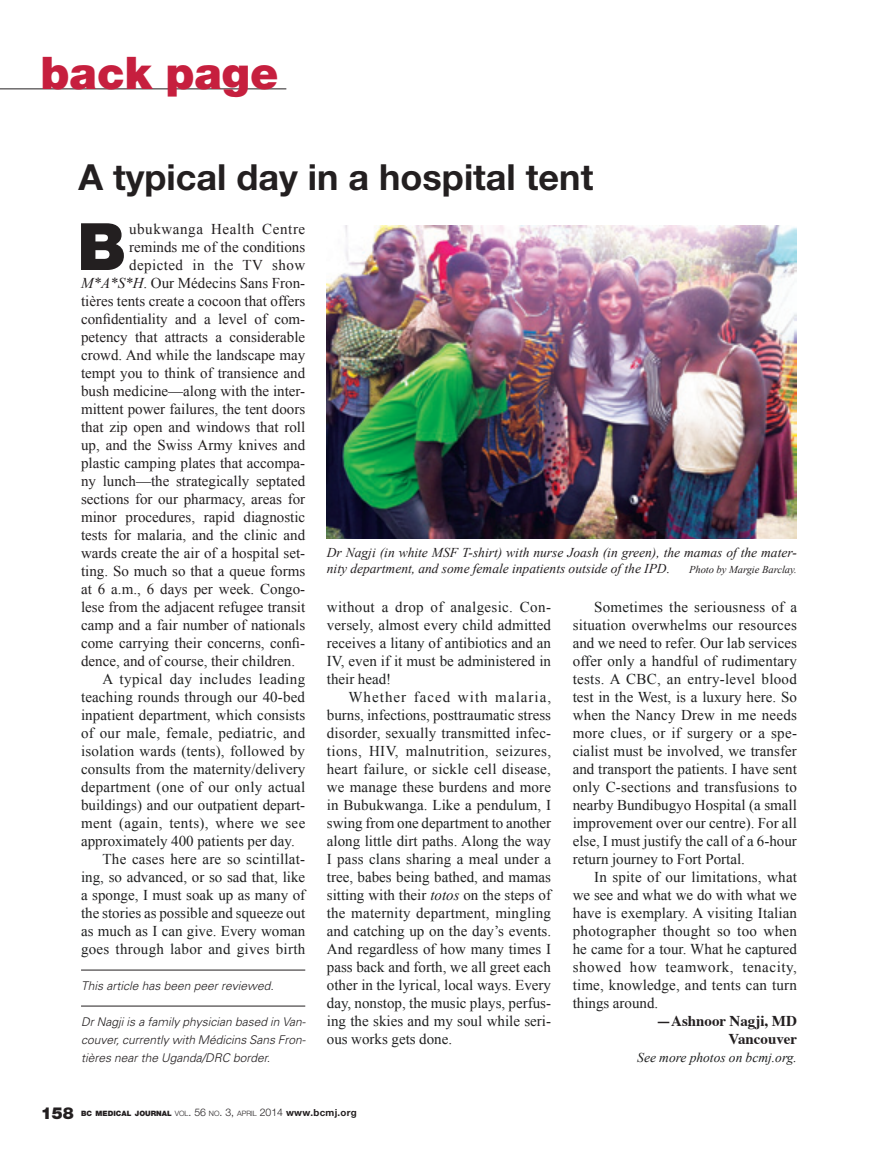
<style>
.page{position:relative;width:878px;height:1161px;background:#fff}
.page>*{position:absolute;margin:0;border:0;box-sizing:border-box;transform-origin:0 0}
.t1{font:900 65.4px "Helvetica Neue";color:#231f20}
.t2{font:900 45px "Helvetica Neue";color:#c61f3e}
.t3{font:700 36px "Helvetica Neue";color:#231f20}
.t4{font:900 16.5px "Helvetica Neue";color:#231f20}
.t5{font:15px/18px "Times New Roman";color:#1f2020;text-align:justify}
.t6{font:15px "Times New Roman";color:#231f20}
.t7{font:15px "Times New Roman";letter-spacing:.025em;color:#1f2020}
.t8{font:15px "Times New Roman";letter-spacing:.02em;color:#1f2020}
.t9{font:700 15px/18px "Times";color:#231f20;text-align:right}
.t10{font:15px "Times New Roman";letter-spacing:.04em;color:#231f20}
.t11{font:15px "Times New Roman";letter-spacing:.03em;color:#231f20}
.t12{font:italic 13.5px/16.5px "Times New Roman";color:#231f20}
.t13{font:italic 13.5px "Times New Roman";color:#1f2020}
.t14{font:italic 300 12px/18px "Univers";color:#231f20;text-align:justify}
.t15{font:italic 10.5px "Times New Roman";color:#231f20}
.t16{font:900 7.35px "Helvetica Neue";color:#231f20}
.s1{font-style:italic}
.s2{font-weight:300}
.s3{font-weight:300;font-size:10.5px}
.s4{font-weight:700;font-size:9.75px}
</style>
<div class="page">
<hr style="left:0;top:88px;width:286px;height:1px;background:#231f20">
<hr style="left:81px;top:970px;width:224px;height:1px;background:#231f20">
<hr style="left:81px;top:1006px;width:224px;height:1px;background:#231f20">
<svg style="left:482px;top:538px;width:138px;height:1px"></svg>
<img style="left:327px;top:225px;width:469px;height:313px">
<h2 class="t2" style="left:40px;top:46px;width:239px">back page</h2>
<h3 class="t3" style="left:78px;top:155px;width:516px">A typical day in a hospital tent</h3>
<h1 class="t1" style="left:77px;top:208px;width:50px">B</h1>
<p class="t10" style="left:129px;top:220px;width:178px">ubukwanga Health Centre</p>
<p class="t6" style="left:129px;top:238px;width:178px">reminds me of the conditions</p>
<p class="t11" style="left:129px;top:256px;width:178px">depicted in the TV show</p>
<p class="t6" style="left:81px;top:274px;width:226px"><span class="s1">M*A*S*H</span>. Our Médecins Sans Fron-</p>
<p class="t6" style="left:81px;top:292px;width:226px">tières tents create a cocoon that offers</p>
<p class="t6" style="left:81px;top:310px;width:226px">confidentiality and a level of com-</p>
<p class="t6" style="left:81px;top:328px;width:226px">petency that attracts a considerable</p>
<p class="t6" style="left:81px;top:346px;width:226px">crowd. And while the landscape may</p>
<p class="t6" style="left:81px;top:364px;width:226px">tempt you to think of transience and</p>
<p class="t6" style="left:81px;top:382px;width:226px">bush medicine—along with the inter-</p>
<p class="t6" style="left:81px;top:400px;width:226px">mittent power failures, the tent doors</p>
<p class="t6" style="left:81px;top:418px;width:226px">that zip open and windows that roll</p>
<p class="t6" style="left:81px;top:436px;width:226px">up, and the Swiss Army knives and</p>
<p class="t6" style="left:81px;top:454px;width:226px">plastic camping plates that accompa-</p>
<p class="t6" style="left:81px;top:472px;width:226px">ny lunch—the strategically septated</p>
<p class="t6" style="left:81px;top:490px;width:226px">sections for our pharmacy, areas for</p>
<p class="t6" style="left:81px;top:508px;width:226px">minor procedures, rapid diagnostic</p>
<p class="t6" style="left:81px;top:526px;width:226px">tests for malaria, and the clinic and</p>
<p class="t6" style="left:81px;top:544px;width:226px">wards create the air of a hospital set-</p>
<p class="t6" style="left:81px;top:562px;width:226px">ting. So much so that a queue forms</p>
<p class="t6" style="left:81px;top:580px;width:226px">at 6 a.m., 6 days per week. Congo-</p>
<p class="t6" style="left:81px;top:598px;width:226px">lese from the adjacent refugee transit</p>
<p class="t6" style="left:81px;top:616px;width:226px">camp and a fair number of nationals</p>
<p class="t6" style="left:81px;top:634px;width:226px">come carrying their concerns, confi-</p>
<p class="t6" style="left:81px;top:652px;width:215px">dence, and of course, their children.</p>
<p class="t7" style="left:103px;top:670px;width:204px">A typical day includes leading</p>
<p class="t5" style="left:81px;top:688px;width:225px">teaching rounds through our 40-bed</p>
<p class="t5" style="left:81px;top:706px;width:226px">inpatient department, which consists</p>
<p class="t5" style="left:81px;top:724px;width:226px">of our male, female, pediatric, and</p>
<p class="t5" style="left:81px;top:742px;width:225px">isolation wards (tents), followed by</p>
<p class="t5" style="left:81px;top:760px;width:226px">consults from the maternity/delivery</p>
<p class="t5" style="left:81px;top:778px;width:226px">department (one of our only actual</p>
<p class="t5" style="left:81px;top:796px;width:226px">buildings) and our outpatient depart-</p>
<p class="t7" style="left:81px;top:814px;width:226px">ment (again, tents), where we see</p>
<p class="t5" style="left:81px;top:832px;width:215px">approximately 400 patients per day.</p>
<p class="t5" style="left:103px;top:850px;width:204px">The cases here are so scintillat-</p>
<p class="t5" style="left:81px;top:868px;width:226px">ing, so advanced, or so sad that, like</p>
<p class="t5" style="left:81px;top:886px;width:226px">a sponge, I must soak up as many of</p>
<p class="t5" style="left:81px;top:904px;width:226px">the stories as possible and squeeze out</p>
<p class="t5" style="left:81px;top:922px;width:226px">as much as I can give. Every woman</p>
<p class="t8" style="left:81px;top:940px;width:226px">goes through labor and gives birth</p>
<p class="t14" style="left:81px;top:976px;width:194px">This article has been peer reviewed.</p>
<p class="t14" style="left:81px;top:1012px;width:226px">Dr Nagji is a family physician based in Van&shy;couver, currently with Médicins Sans Fron&shy;tières near the Uganda/DRC border.</p>
<p class="t12" style="left:327px;top:544px;width:471px">Dr Nagji (in white MSF T-shirt) with nurse Joash (in green), the mamas of the mater&shy;nity department, and some female inpatients outside of the IPD.</p>
<p class="t15" style="left:689px;top:564px;width:109px">Photo by Margie Barclay.</p>
<p class="t5" style="left:327px;top:598px;width:226px">without a drop of analgesic. Con&shy;versely, almost every child admitted receives a litany of antibiotics and an IV, even if it must be administered in their head!</p>
<p class="t5" style="left:327px;top:688px;width:226px;text-indent:22px">Whether faced with malaria, burns, infections, posttraumatic stress disorder, sexually transmitted infec&shy;tions, HIV, malnutrition, seizures, heart failure, or sickle cell disease, we manage these burdens and more in Bubukwanga. Like a pendulum, I swing from one department to another along little dirt paths. Along the way I pass clans sharing a meal under a tree, babes being bathed, and mamas sitting with their <span class="s1">totos</span> on the steps of the maternity department, mingling and catching up on the day’s events.<br>And regardless of how many times I pass back and forth, we all greet each other in the lyrical, local ways. Every day, nonstop, the music plays, perfus&shy;ing the skies and my soul while seri&shy;ous works gets done.</p>
<p class="t5" style="left:572px;top:598px;width:226px;text-indent:22px">Sometimes the seriousness of a situation overwhelms our resources and we need to refer. Our lab services offer only a handful of rudimentary tests. A CBC, an entry-level blood test in the West, is a luxury here. So when the Nancy Drew in me needs more clues, or if surgery or a spe&shy;cialist must be involved, we transfer and transport the patients. I have sent only C-sections and transfusions to nearby Bundibugyo Hospital (a small improvement over our centre). For all else, I must justify the call of a 6-hour return journey to Fort Portal.</p>
<p class="t5" style="left:572px;top:868px;width:226px;text-indent:22px">In spite of our limitations, what we see and what we do with what we have is exemplary. A visiting Italian photographer thought so too when he came for a tour. What he captured showed how teamwork, tenacity, time, knowledge, and tents can turn things around.</p>
<p class="t9" style="left:656px;top:1010px;width:142px">—Ashnoor Nagji, MD<br>Vancouver</p>
<p class="t13" style="left:637px;top:1050px;width:161px">See more photos on bcmj.org.</p>
<p class="t4" style="left:41px;top:1103px;width:35px">158</p>
<p class="t16" style="left:81px;top:1109px;width:277px">BC MEDICAL JOURNAL <span class="s2">VOL</span><span class="s3">. 56</span> <span class="s2">NO</span><span class="s3">. 3,</span> <span class="s2">APRIL</span> <span class="s3">2014</span> <span class="s4">www.bcmj.org</span></p>
</div>
